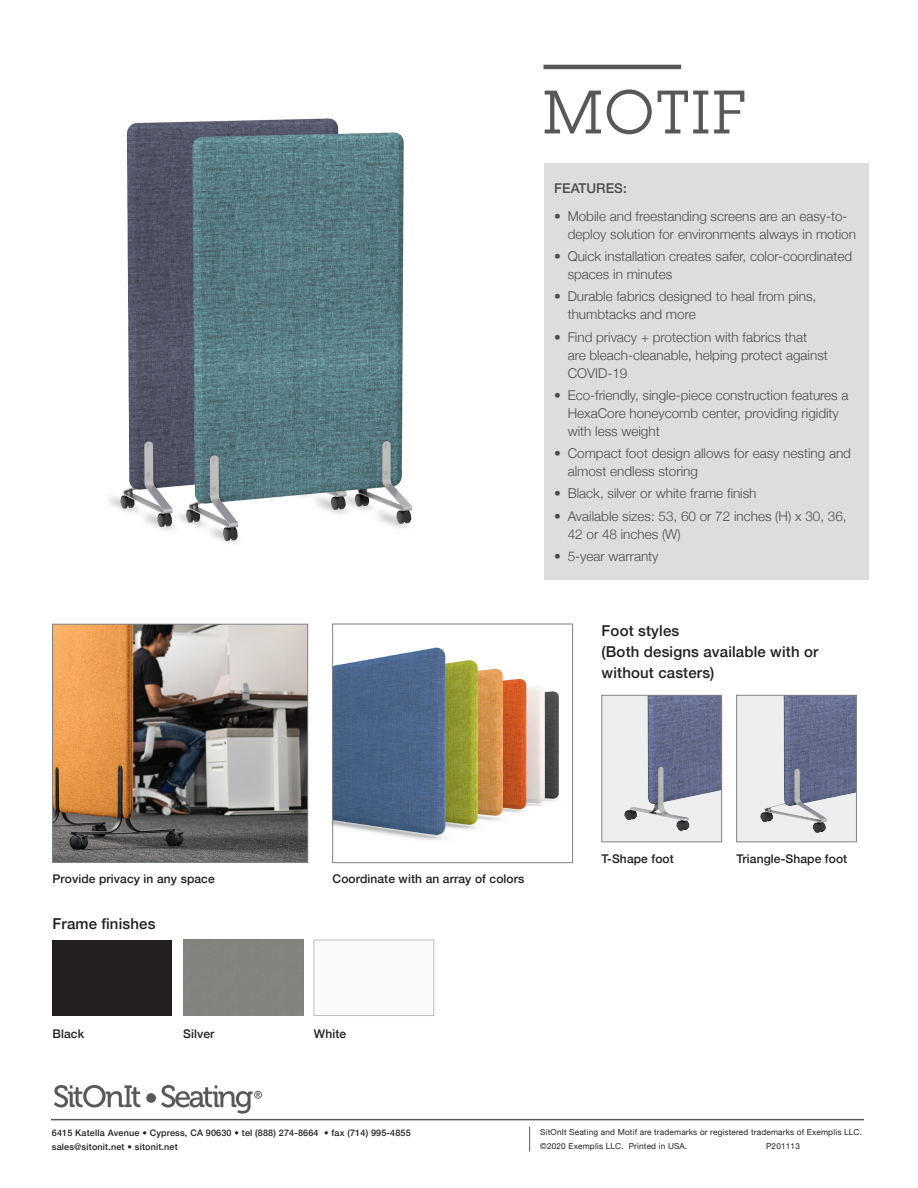
<style>
.page{position:relative;width:918px;height:1188px;background:#fff}
.page>*{position:absolute;margin:0;border:0;box-sizing:border-box;transform-origin:0 0}
.t1{font:60px "Lubalin Graph Std";letter-spacing:.05em;color:#57585a}
.t2{font:500 15px/21px "Helvetica Neue";letter-spacing:.01em;color:#231f20}
.t3{font:300 13.5px/18px "Helvetica Neue";color:#4b4c4d}
.t4{font:500 13.5px "Helvetica Neue";color:#4b4c4d}
.t5{font:500 12px "Helvetica Neue";letter-spacing:.01em;color:#231f20}
.t6{font:500 9px "Helvetica Neue";letter-spacing:.02em;color:#231f20}
.t7{font:8.25px/13.5px "Helvetica Neue";letter-spacing:.02em;color:#231f20}
</style>
<div class="page">
<img style="left:334px;top:647px;width:225px;height:193px">
<div style="left:332px;top:624px;width:241px;height:239px;border:1px solid #808285"></div>
<img style="left:109px;top:118px;width:304px;height:425px">
<div style="left:544px;top:163px;width:325px;height:417px;background:#dcdddf"></div>
<hr style="left:51px;top:1119px;width:813px;height:1px;background:#57585a">
<svg style="left:529px;top:1127px;width:1px;height:25px"></svg>
<svg style="left:54px;top:1085px;width:208px;height:29px"></svg>
<hr style="left:543px;top:65px;width:138px;height:4px;background:#57585a">
<div style="left:314px;top:940px;width:120px;height:76px;background:#fafafa;border:1px solid #bcbdc0"></div>
<div style="left:53px;top:940px;width:119px;height:76px;background:#231f20"></div>
<img style="left:54px;top:626px;width:252px;height:235px">
<div style="left:52px;top:624px;width:256px;height:239px;border:1px solid #808285"></div>
<img style="left:604px;top:697px;width:116px;height:143px">
<div style="left:602px;top:695px;width:120px;height:147px;border:1px solid #808285"></div>
<img style="left:738px;top:697px;width:117px;height:143px">
<div style="left:736px;top:695px;width:121px;height:147px;border:1px solid #808285"></div>
<p class="t1" style="left:543px;top:75px;width:204px">MOTIF</p>
<p class="t4" style="left:554px;top:177px;width:74px">FEATURES:</p>
<p class="t3" style="left:568px;top:206px;width:290px;text-indent:-14px">• Mobile and freestanding screens are an easy-to&shy;deploy solution for environments always in motion</p>
<p class="t3" style="left:568px;top:246px;width:286px;text-indent:-14px">• Quick installation creates safer, color-coordinated spaces in minutes</p>
<p class="t3" style="left:568px;top:286px;width:250px;text-indent:-14px">• Durable fabrics designed to heal from pins, thumbtacks and more</p>
<p class="t3" style="left:568px;top:327px;width:262px;text-indent:-14px">• Find privacy + protection with fabrics that are bleach-cleanable, helping protect against<br>COVID-19</p>
<p class="t3" style="left:568px;top:385px;width:282px;text-indent:-14px">• Eco-friendly, single-piece construction features a<br>HexaCore honeycomb center, providing rigidity with less weight</p>
<p class="t3" style="left:568px;top:443px;width:285px;text-indent:-14px">• Compact foot design allows for easy nesting and almost endless storing</p>
<p class="t3" style="left:554px;top:484px;width:204px">• Black, silver or white frame finish</p>
<p class="t3" style="left:568px;top:506px;width:280px;text-indent:-14px">• Available sizes: 53, 60 or 72 inches (H) x 30, 36,<br>42 or 48 inches (W)</p>
<p class="t3" style="left:554px;top:546px;width:106px">• 5-year warranty</p>
<p class="t2" style="left:602px;top:619px;width:79px">Foot styles</p>
<p class="t2" style="left:602px;top:640px;width:218px">(Both designs available with or without casters)</p>
<p class="t5" style="left:53px;top:869px;width:164px">Provide privacy in any space</p>
<p class="t5" style="left:333px;top:869px;width:193px">Coordinate with an array of colors</p>
<p class="t2" style="left:53px;top:912px;width:104px">Frame finishes</p>
<p class="t5" style="left:602px;top:849px;width:74px">T-Shape foot</p>
<p class="t5" style="left:736px;top:849px;width:112px">Triangle-Shape foot</p>
<p class="t5" style="left:53px;top:1024px;width:33px">Black</p>
<p class="t5" style="left:183px;top:1024px;width:33px">Silver</p>
<p class="t5" style="left:314px;top:1024px;width:34px">White</p>
<p class="t6" style="left:52px;top:1126px;width:360px">6415 Katella Avenue • Cypress, CA 90630 • tel (888) 274-8664 • fax (714) 995-4855</p>
<p class="t6" style="left:52px;top:1139px;width:127px">sales@sitonit.net • sitonit.net</p>
<p class="t7" style="left:540px;top:1126px;width:323px">SitOnIt Seating and Motif are trademarks or registered trademarks of Exemplis LLC. ©2020 Exemplis LLC. Printed in USA.</p>
<p class="t7" style="left:766px;top:1140px;width:35px">P201113</p>
</div>
